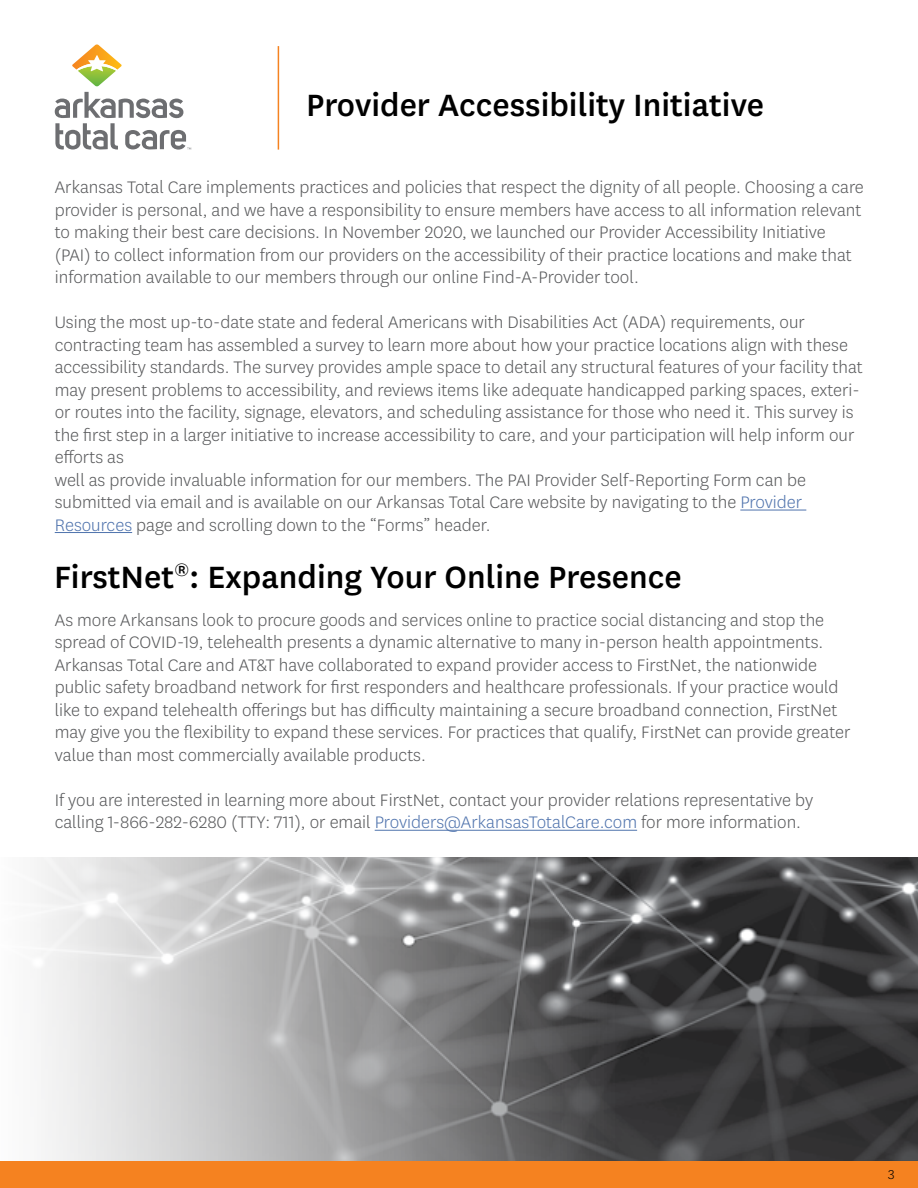
<style>
.page{position:relative;width:918px;height:1188px;background:#fff}
.page>*{position:absolute;margin:0;border:0;box-sizing:border-box;transform-origin:0 0}
.t1{font:500 36px "Centene Sans";color:#000}
.t2{font:300 19.5px/22.5px "Centene Sans";color:#58595b}
.t3{font:300 15px "Centene Sans";color:#000}
.s1{color:#4f73ad}
</style>
<div class="page">
<div style="left:0;top:1161px;width:918px;height:27px;background:#f58220"></div>
<hr style="left:278px;top:46px;width:1px;height:104px;background:#f58220">
<svg style="left:55px;top:44px;width:136px;height:106px"></svg>
<img style="left:37px;top:858px;width:881px;height:303px">
<hr style="left:740px;top:510px;width:66px;height:1px;background:#4f73ad">
<hr style="left:55px;top:532px;width:77px;height:1px;background:#4f73ad">
<hr style="left:375px;top:830px;width:262px;height:1px;background:#4f73ad">
<h2 class="t1" style="left:306px;top:80px;width:460px">Provider Accessibility Initiative</h2>
<p class="t2" style="left:55px;top:175px;width:811px">Arkansas Total Care implements practices and policies that respect the dignity of all people. Choosing a care provider is personal, and we have a responsibility to ensure members have access to all information relevant to making their best care decisions. In November 2020, we launched our Provider Accessibility Initiative (PAI) to collect information from our providers on the accessibility of their practice locations and make that information available to our members through our online Find-A-Provider tool.</p>
<p class="t2" style="left:55px;top:310px;width:810px">Using the most up-to-date state and federal Americans with Disabilities Act (ADA) requirements, our contracting team has assembled a survey to learn more about how your practice locations align with these accessibility standards. The survey provides ample space to detail any structural features of your facility that may present problems to accessibility, and reviews items like adequate handicapped parking spaces, exteri&shy;or routes into the facility, signage, elevators, and scheduling assistance for those who need it. This survey is the first step in a larger initiative to increase accessibility to care, and your participation will help inform our efforts as<br>well as provide invaluable information for our members. The PAI Provider Self-Reporting Form can be submitted via email and is available on our Arkansas Total Care website by navigating to the <span class="s1">Provider Resources</span> page and scrolling down to the “Forms” header.</p>
<h2 class="t1" style="left:54px;top:552px;width:629px">FirstNet<sup>®</sup>: Expanding Your Online Presence</h2>
<p class="t2" style="left:55px;top:608px;width:797px">As more Arkansans look to procure goods and services online to practice social distancing and stop the spread of COVID-19, telehealth presents a dynamic alternative to many in-person health appointments.<br>Arkansas Total Care and AT&amp;T have collaborated to expand provider access to FirstNet, the nationwide public safety broadband network for first responders and healthcare professionals. If your practice would like to expand telehealth offerings but has difficulty maintaining a secure broadband connection, FirstNet may give you the flexibility to expand these services. For practices that qualify, FirstNet can provide greater value than most commercially available products.</p>
<p class="t2" style="left:55px;top:788px;width:760px">If you are interested in learning more about FirstNet, contact your provider relations representative by calling 1-866-282-6280 (TTY: 711), or email <span class="s1">Providers@ArkansasTotalCare.com</span> for more information.</p>
<p class="t3" style="left:888px;top:1165px;width:8px">3</p>
</div>
